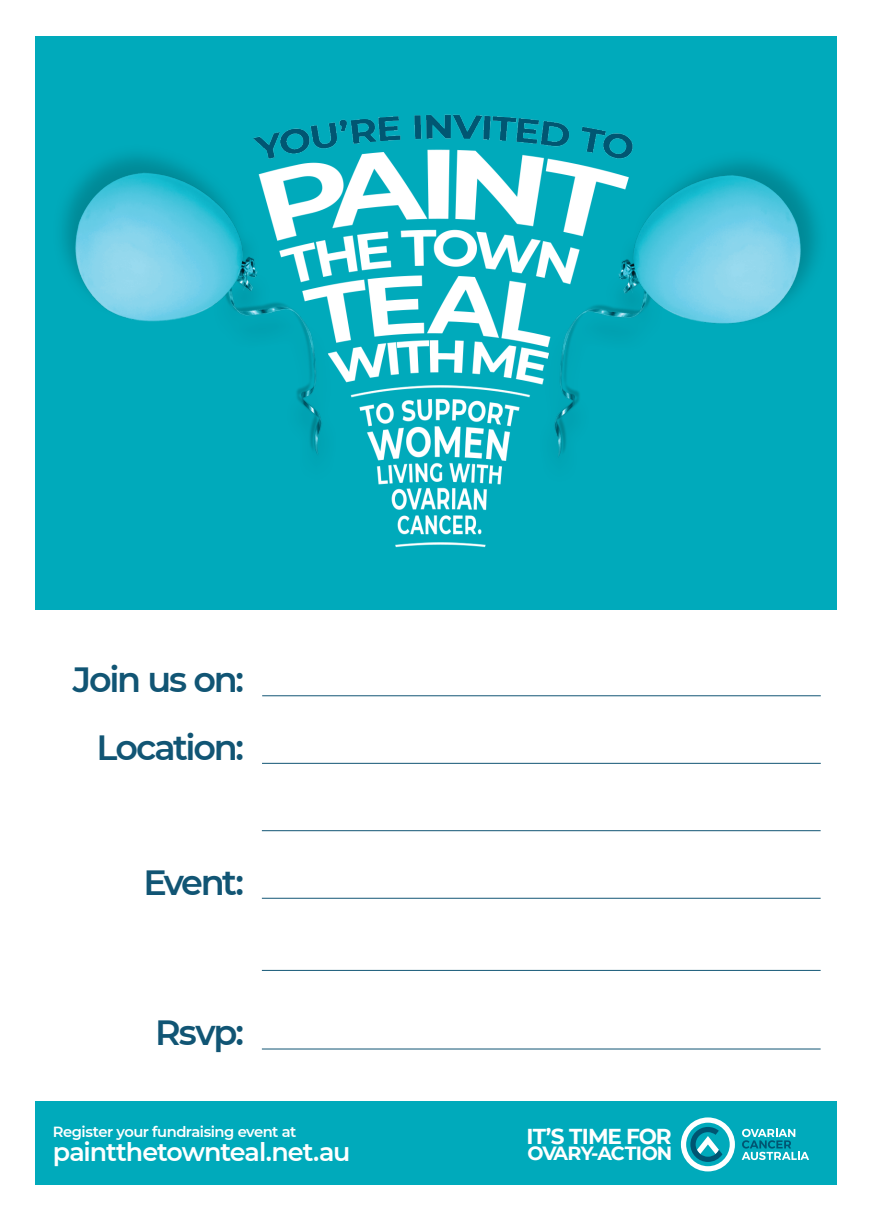
<style>
.page{position:relative;width:871px;height:1219px;background:#fff}
.page>*{position:absolute;margin:0;border:0;box-sizing:border-box;transform-origin:0 0}
.t1{font:600 35px "Montserrat";letter-spacing:-.065em;color:#115574}
.t2{font:600 25.3px "Montserrat";letter-spacing:-.04em;color:#fff}
.t3{font:700 21.6px "Montserrat";letter-spacing:-.035em;color:#fff}
.t4{font:700 19.1px "Montserrat";letter-spacing:-.05em;color:#fff}
.t5{font:600 14.7px "Montserrat";letter-spacing:-.035em;color:#fff}
</style>
<div class="page">
<div style="left:35px;top:36px;width:800px;height:574px;background:#0ab"></div>
<div style="left:35px;top:1101px;width:800px;height:84px;background:#0ab"></div>
<hr style="left:262px;top:696px;width:558px;height:1px;background:#115574">
<hr style="left:262px;top:830px;width:558px;height:1px;background:#115574">
<hr style="left:262px;top:898px;width:558px;height:1px;background:#115574">
<hr style="left:262px;top:763px;width:558px;height:1px;background:#115574">
<hr style="left:262px;top:970px;width:558px;height:1px;background:#115574">
<hr style="left:262px;top:1049px;width:558px;height:1px;background:#115574">
<svg style="left:741px;top:1129px;width:67px;height:31px"></svg>
<svg style="left:680px;top:1117px;width:54px;height:54px"></svg>
<img style="left:62px;top:109px;width:774px;height:450px">
<h1 class="t1" style="left:73px;top:655px;width:173px">Join us on:</h1>
<h1 class="t1" style="left:96px;top:722px;width:149px">Location:</h1>
<h1 class="t1" style="left:143px;top:857px;width:102px">Event:</h1>
<h1 class="t1" style="left:155px;top:1008px;width:90px">Rsvp:</h1>
<p class="t5" style="left:53px;top:1122px;width:245px">Register your fundraising event at</p>
<h2 class="t2" style="left:53px;top:1134px;width:299px">paintthetownteal.net.au</h2>
<h3 class="t3" style="left:526px;top:1121px;width:147px">IT’S TIME FOR</h3>
<p class="t4" style="left:527px;top:1140px;width:146px">OVARY-ACTION</p>
</div>
